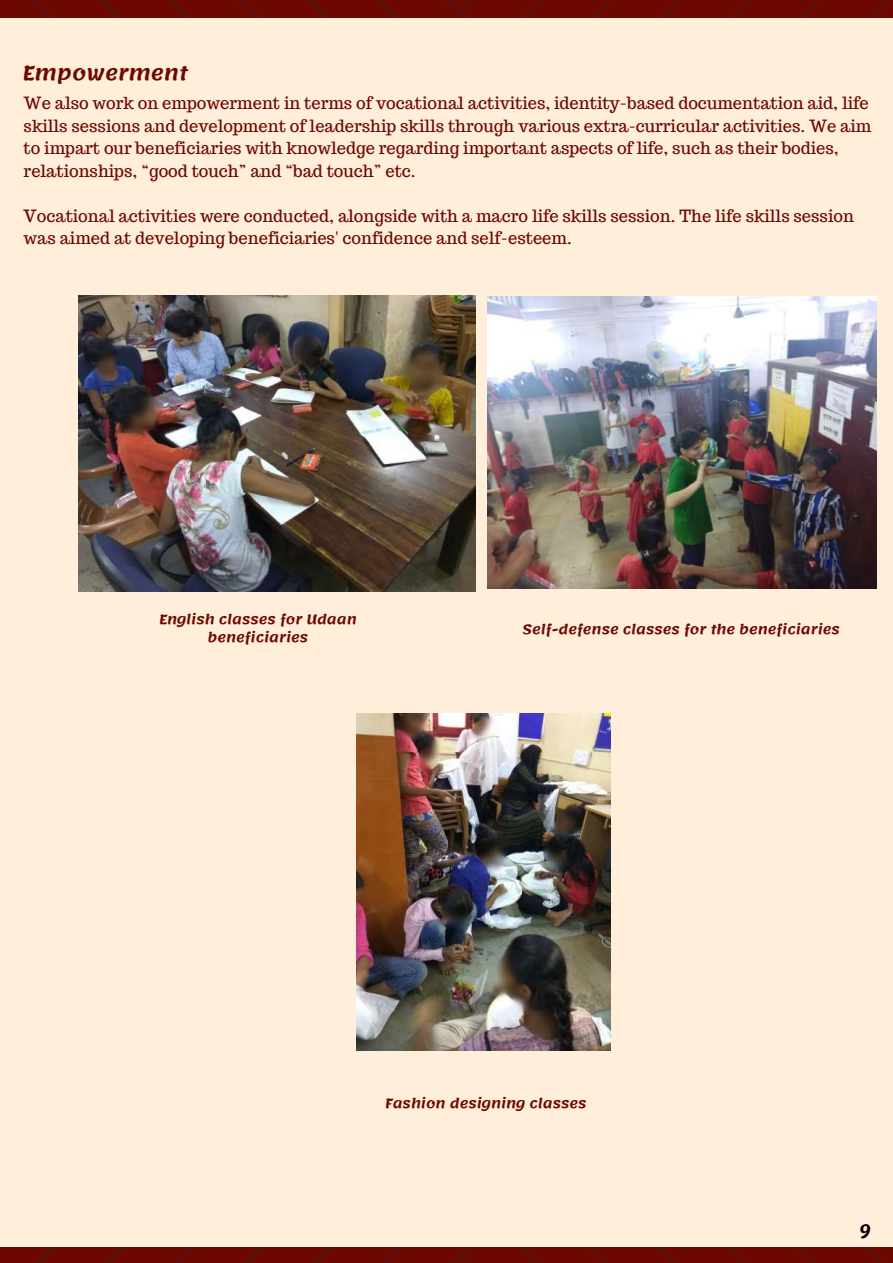
<style>
.page{position:relative;width:893px;height:1263px;background:#fff}
.page>*{position:absolute;margin:0;border:0;box-sizing:border-box;transform-origin:0 0}
.t1{font:600 19.8px "Lemonada";color:#6d0800}
.t2{font:16.5px/22.5px "Trocchi";color:#6d0800}
.t3{font:600 16.5px "Lemonada";color:#000}
.t4{font:600 13.2px/18px "Lemonada";color:#6d0800;text-align:center}
</style>
<div class="page">
<img style="left:0;top:0;width:893px;height:1263px">
<div style="left:0;top:18px;width:893px;height:1228px;background:#ffeeda"></div>
<img style="left:79px;top:295px;width:396px;height:296px">
<img style="left:357px;top:714px;width:253px;height:337px">
<img style="left:488px;top:296px;width:388px;height:293px">
<p class="t1" style="left:23px;top:62px;width:167px">Empowerment</p>
<p class="t2" style="left:24px;top:92px;width:849px">We also work on empowerment in terms of vocational activities, identity-based documentation aid, life skills sessions and development of leadership skills through various extra-curricular activities. We aim to impart our beneficiaries with knowledge regarding important aspects of life, such as their bodies, relationships, “good touch” and “bad touch” etc.</p>
<p class="t2" style="left:24px;top:204px;width:832px">Vocational activities were conducted, alongside with a macro life skills session. The life skills session was aimed at developing beneficiaries' confidence and self-esteem.</p>
<p class="t4" style="left:159px;top:610px;width:199px">English classes for Udaan beneficiaries</p>
<p class="t4" style="left:523px;top:620px;width:319px">Self-defense classes for the beneficiaries</p>
<p class="t4" style="left:385px;top:1094px;width:203px">Fashion designing classes</p>
<p class="t3" style="left:860px;top:1221px;width:13px">9</p>
</div>
